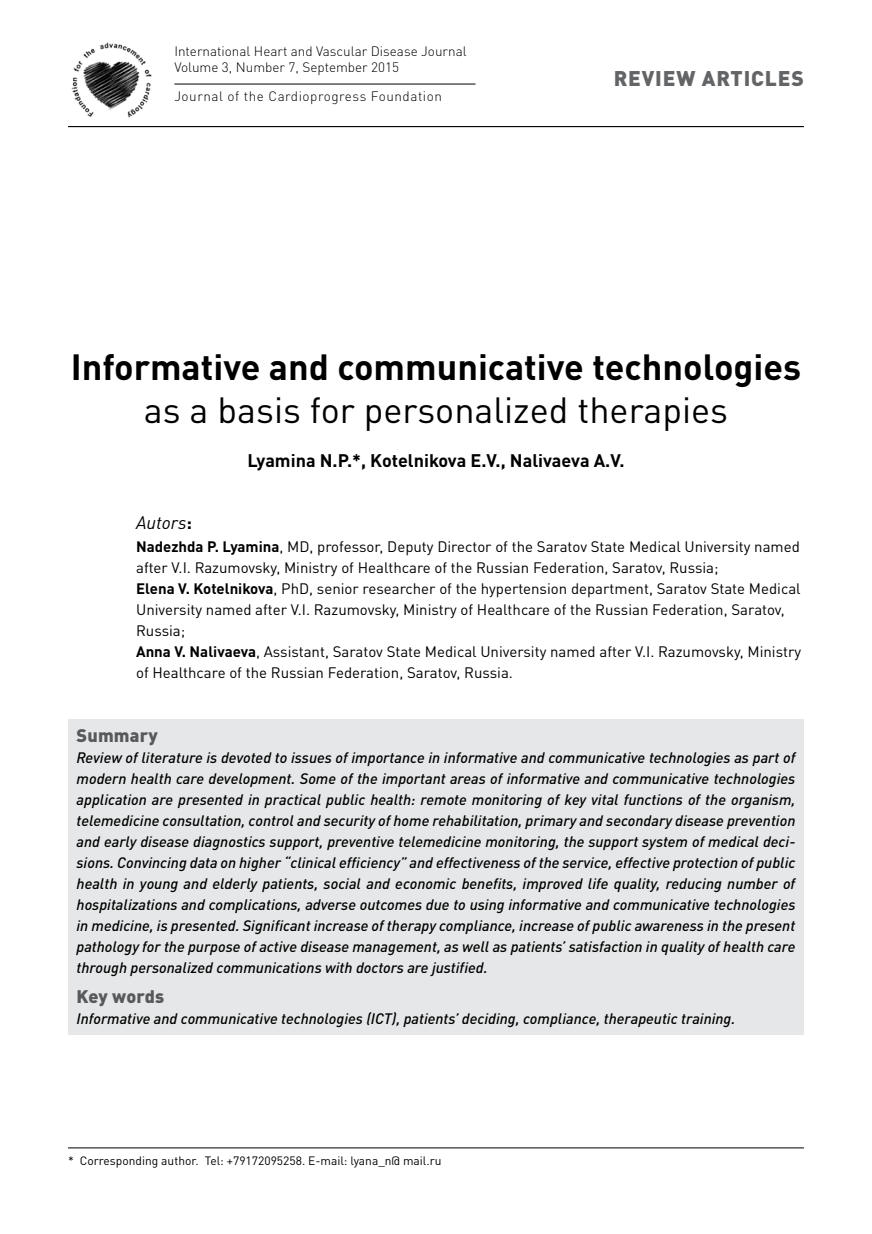
<style>
.page{position:relative;width:872px;height:1234px;background:#fff}
.page>*{position:absolute;margin:0;border:0;box-sizing:border-box;transform-origin:0 0}
.t1{font:700 36px "DIN Pro";color:#000}
.t2{font:36px "DIN Pro";color:#000}
.t3{font:900 21px "DIN Pro";letter-spacing:.04em;color:#636466}
.t4{font:700 18px "DIN Pro";color:#000}
.t5{font:900 18px "DIN Pro";letter-spacing:.01em;color:#58595b}
.t6{font:italic 18px "DIN Pro";color:#000}
.t7{font:italic 500 15px/21px "DIN Pro";color:#000;text-align:justify}
.t8{font:15px/21px "DIN Pro";color:#000}
.t9{font:300 13.5px/16.2px "DIN Pro";color:#000}
.t10{font:300 13.5px "DIN Pro";letter-spacing:.04em;color:#000}
.t11{font:12px "DIN Pro";color:#000}
.s1{font-weight:700;font-style:normal}
.s2{font-weight:700}
</style>
<div class="page">
<hr style="left:68px;top:126px;width:736px;height:1px;background:#000">
<img style="left:71px;top:42px;width:81px;height:76px">
<hr style="left:174px;top:84px;width:301px;height:1px;background:#000">
<hr style="left:68px;top:1147px;width:736px;height:1px;background:#000">
<div style="left:68px;top:719px;width:736px;height:315px;background:#e6e7e8"></div>
<p class="t9" style="left:174px;top:42px;width:294px">International Heart and Vascular Disease Journal<br>Volume 3, Number 7, September 2015</p>
<p class="t10" style="left:174px;top:86px;width:269px">Journal of the Cardioprogress Foundation</p>
<h2 class="t3" style="left:613px;top:60px;width:192px">REVIEW ARTICLES</h2>
<h1 class="t1" style="left:71px;top:336px;width:732px">Informative and communicative technologies</h1>
<h1 class="t2" style="left:144px;top:381px;width:585px">as a basis for personalized therapies</h1>
<p class="t4" style="left:247px;top:445px;width:379px">Lyamina N.P.*, Kotelnikova E.V., Nalivaeva A.V.</p>
<p class="t6" style="left:136px;top:508px;width:58px">Аutors<span class="s1">:</span></p>
<p class="t8" style="left:136px;top:534px;width:666px"><span class="s2">Nadezhda P. Lyamina</span>, MD, professor, Deputy Director of the Saratov State Medical University named after V.I. Razumovsky, Ministry of Healthcare of the Russian Federation, Saratov, Russia;<br><span class="s2">Elena V. Kotelnikova</span>, PhD, senior researcher of the hypertension department, Saratov State Medical University named after V.I. Razumovsky, Ministry of Healthcare of the Russian Federation, Saratov, Russia;<br><span class="s2">Anna V. Nalivaeva</span>, Assistant, Saratov State Medical University named after V.I. Razumovsky, Ministry of Healthcare of the Russian Federation, Saratov, Russia.</p>
<p class="t5" style="left:77px;top:720px;width:83px">Summary</p>
<p class="t7" style="left:77px;top:745px;width:720px">Review of literature is devoted to issues of importance in informative and communicative technologies as part of modern health care development. Some of the important areas of informative and communicative technologies application are presented in practical public health: remote monitoring of key vital functions of the organism, telemedicine consultation, control and security of home rehabilitation, primary and secondary disease prevention and early disease diagnostics support, preventive telemedicine monitoring, the support system of medical deci&shy;sions. Convincing data on higher “clinical efficiency” and effectiveness of the service, effective protection of public health in young and elderly patients, social and economic benefits, improved life quality, reducing number of hospitalizations and complications, adverse outcomes due to using informative and communicative technologies in medicine, is presented. Significant increase of therapy compliance, increase of public awareness in the present pathology for the purpose of active disease management, as well as patients’ satisfaction in quality of health care through personalized communications with doctors are justified.</p>
<p class="t5" style="left:77px;top:980px;width:89px">Key words</p>
<p class="t7" style="left:77px;top:1006px;width:660px">Informative and communicative technologies (ICT), patients’ deciding, compliance, therapeutic training.</p>
<p class="t11" style="left:68px;top:1151px;width:375px">* Corresponding author. Tel: +79172095258. E-mail: lyana_n@ mail.ru</p>
</div>
